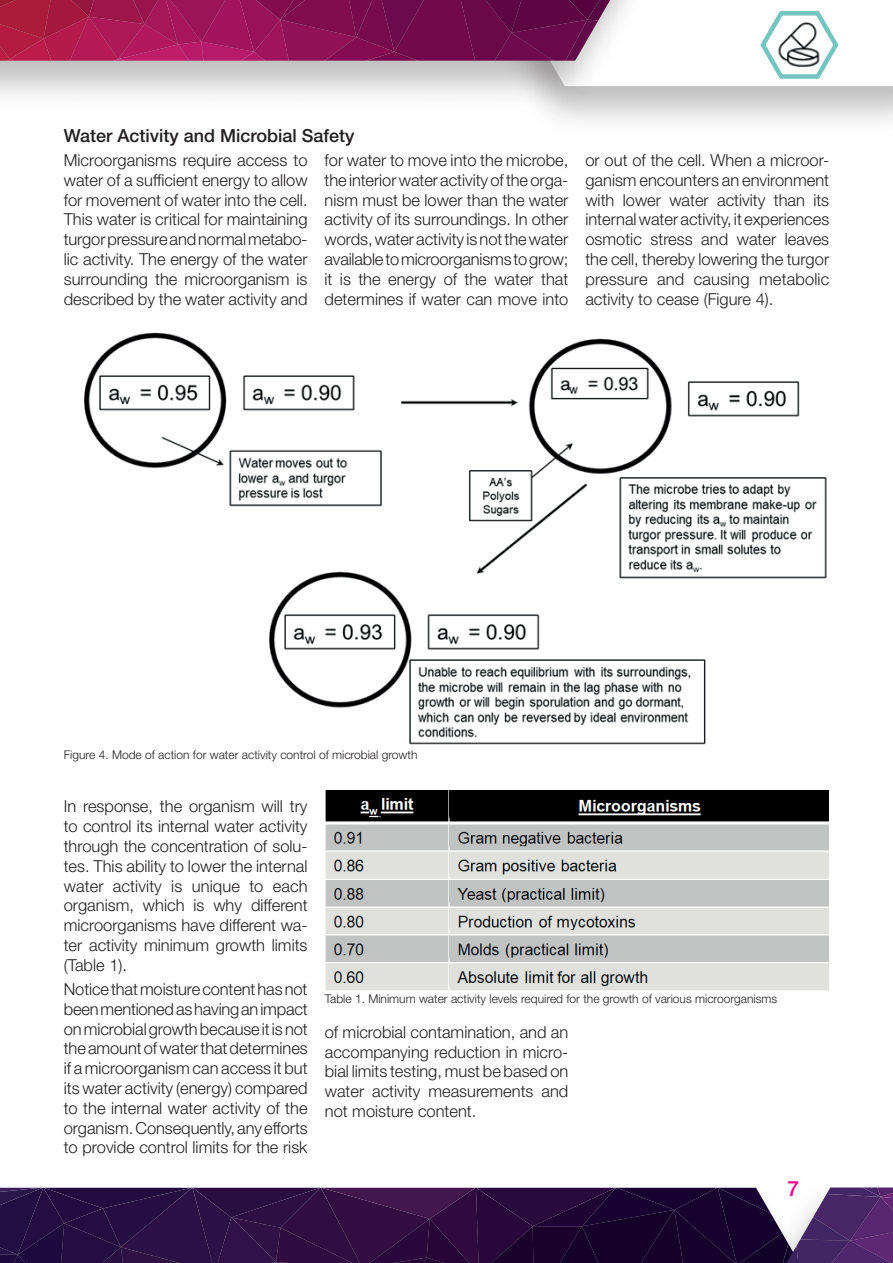
<style>
.page{position:relative;width:893px;height:1263px;background:#fff}
.page>*{position:absolute;margin:0;border:0;box-sizing:border-box;transform-origin:0 0}
.t1{font:500 21px "Helvetica Neue";color:#ed028c}
.t2{font:500 18px "Helvetica Neue";color:#231f20}
.t3{font:300 16.5px/19.8px "Helvetica Neue";color:#231f20;text-align:justify}
.t4{font:300 12px "Helvetica Neue";color:#231f20}
</style>
<div class="page">
<div style="left:356px;top:0;width:537px;height:136px;background:#231f20;opacity:.29"></div>
<div style="left:0;top:0;width:835px;height:110px;background:#231f20;opacity:.29"></div>
<svg style="left:0;top:0;width:893px;height:86px"></svg>
<svg style="left:0;top:1187px;width:893px;height:76px;background:#341849"></svg>
<img style="left:84px;top:332px;width:743px;height:413px">
<img style="left:325px;top:791px;width:503px;height:200px">
<p class="t2" style="left:64px;top:124px;width:292px">Water Activity and Microbial Safety</p>
<p class="t3" style="left:64px;top:150px;width:245px">Microorganisms require access to water of a sufficient energy to allow for movement of water into the cell.<br>This water is critical for maintaining turgor pressure and normal metabo&shy;lic activity. The energy of the water surrounding the microorganism is described by the water activity and</p>
<p class="t3" style="left:325px;top:150px;width:245px">for water to move into the microbe, the interior water activity of the orga&shy;nism must be lower than the water activity of its surroundings. In other words, water activity is not the water available to microorganisms to grow; it is the energy of the water that determines if water can move into</p>
<p class="t3" style="left:585px;top:150px;width:245px">or out of the cell. When a microor&shy;ganism encounters an environment with lower water activity than its internal water activity, it experiences osmotic stress and water leaves the cell, thereby lowering the turgor pressure and causing metabolic activity to cease (Figure 4).</p>
<p class="t4" style="left:64px;top:748px;width:355px">Figure 4. Mode of action for water activity control of microbial growth</p>
<p class="t3" style="left:64px;top:796px;width:245px">In response, the organism will try to control its internal water activity through the concentration of solu&shy;tes. This ability to lower the internal water activity is unique to each organism, which is why different microorganisms have different wa&shy;ter activity minimum growth limits (Table 1).</p>
<p class="t3" style="left:64px;top:979px;width:245px">Notice that moisture content has not been mentioned as having an impact on microbial growth because it is not the amount of water that determines if a microorganism can access it but its water activity (energy) compared to the internal water activity of the organism. Consequently, any efforts to provide control limits for the risk</p>
<p class="t4" style="left:325px;top:992px;width:454px">Table 1. Minimum water activity levels required for the growth of various microorganisms</p>
<p class="t3" style="left:325px;top:1022px;width:245px">of microbial contamination, and an accompanying reduction in micro&shy;bial limits testing, must be based on water activity measurements and not moisture content.</p>
<p class="t1" style="left:788px;top:1176px;width:13px">7</p>
</div>
